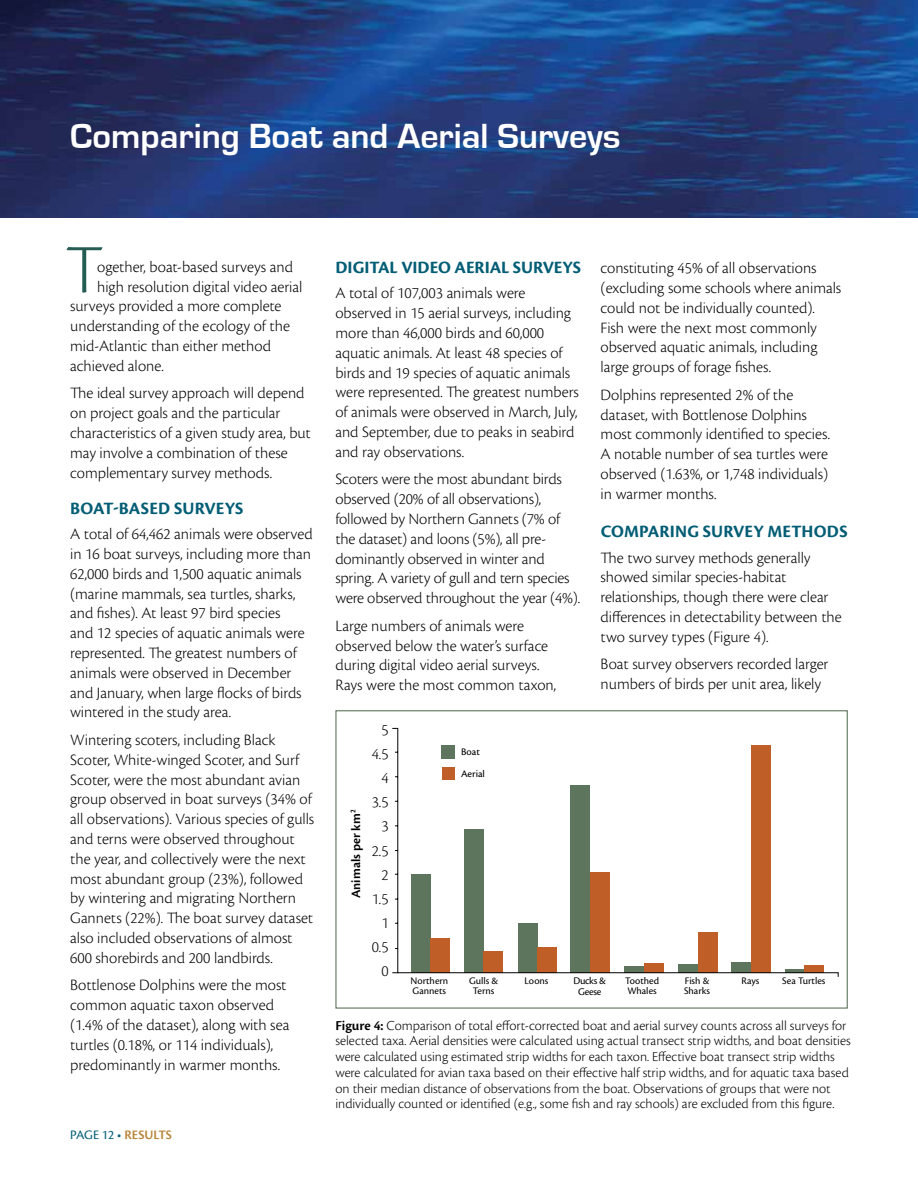
<style>
.page{position:relative;width:918px;height:1188px;background:#fff}
.page>*{position:absolute;margin:0;border:0;box-sizing:border-box;transform-origin:0 0}
.t1{font:300 72px "Cronos Pro";color:#245c54}
.t2{font:700 36px "Eurostile";color:#fff}
.t3{font:700 18px "Cronos Pro";letter-spacing:.005em;color:#035d75}
.t4{font:300 16.5px/19.8px "Cronos Pro";color:#000}
.t5{font:300 16.35px/24.2px "Cronos Pro";color:#000;text-align:center}
.t6{font:300 14.25px/15.8px "Cronos Pro";color:#000}
.t7{font:13.5px "Cronos Pro";letter-spacing:-.005em;color:#035d75}
.t8{font:600 13.35px "Cronos Pro";color:#000}
.t9{font:10.65px "Cronos Pro";letter-spacing:-.025em;color:#000}
.t10{font:10.35px "Cronos Pro";color:#000}
.t11{font:10.35px "Cronos Pro Capt";color:#000}
.s1{font-weight:600;color:#b9873d}
.s2{font-weight:600}
</style>
<div class="page">
<div style="left:335px;top:710px;width:513px;height:299px;border:1px solid #5d755c"></div>
<img style="left:0;top:0;width:918px;height:217px">
<svg style="left:392px;top:728px;width:447px;height:249px"></svg>
<div style="left:565px;top:976px;width:49px;height:23px;background:#fff"></div>
<h1 class="t2" style="left:70px;top:117px;width:552px">Comparing Boat and Aerial Surveys</h1>
<p class="t1" style="left:65px;top:228px;width:39px">T</p>
<p class="t4" style="left:97px;top:257px;width:197px">ogether, boat-based surveys and</p>
<p class="t4" style="left:97px;top:276px;width:207px">high resolution digital video aerial</p>
<p class="t4" style="left:70px;top:296px;width:213px">surveys provided a more complete</p>
<p class="t4" style="left:70px;top:316px;width:221px">understanding of the ecology of the</p>
<p class="t4" style="left:70px;top:336px;width:202px">mid-Atlantic than either method</p>
<p class="t4" style="left:70px;top:356px;width:95px">achieved alone.</p>
<p class="t4" style="left:70px;top:383px;width:242px">Te ideal survey approach will depend on project goals and the particular characteristics of a given study area, but may involve a combination of these complementary survey methods.</p>
<h4 class="t3" style="left:70px;top:498px;width:175px">BOAT-BASED SURVEYS</h4>
<p class="t4" style="left:70px;top:524px;width:244px">A total of 64,462 animals were observed in 16 boat surveys, including more than 62,000 birds and 1,500 aquatic animals (marine mammals, sea turtles, sharks, and fshes). At least 97 bird species<br>and 12 species of aquatic animals were represented. Te greatest numbers of animals were observed in December and January, when large focks of birds wintered in the study area.</p>
<p class="t4" style="left:70px;top:730px;width:246px">Wintering scoters, including Black Scoter, White-winged Scoter, and Surf Scoter, were the most abundant avian group observed in boat surveys (34% of all observations). Various species of gulls</p>
<h4 class="t3" style="left:335px;top:257px;width:247px">DIGITAL VIDEO AERIAL SURVEYS</h4>
<p class="t4" style="left:335px;top:283px;width:237px">A total of 107,003 animals were observed in 15 aerial surveys, including more than 46,000 birds and 60,000</p>
<p class="t4" style="left:335px;top:343px;width:229px">aquatic animals. At least 48 species of</p>
<p class="t4" style="left:335px;top:362px;width:245px">birds and 19 species of aquatic animals were represented. Te greatest numbers of animals were observed in March, July, and September, due to peaks in seabird and ray observations.</p>
<p class="t4" style="left:335px;top:469px;width:246px">Scoters were the most abundant birds observed (20% of all observations), followed by Northern Gannets (7% of the dataset) and loons (5%), all pre&shy;dominantly observed in winter and spring. A variety of gull and tern species were observed throughout the year (4%).</p>
<p class="t4" style="left:335px;top:616px;width:222px">Large numbers of animals were observed below the water’s surface during digital video aerial surveys.<br>Rays were the most common taxon,</p>
<p class="t5" style="left:381px;top:717px;width:9px">5</p>
<p class="t5" style="left:372px;top:742px;width:18px">4.5</p>
<p class="t11" style="left:461px;top:746px;width:20px">Boat</p>
<p class="t11" style="left:461px;top:768px;width:25px">Aerial</p>
<p class="t5" style="left:381px;top:766px;width:9px">4</p>
<p class="t5" style="left:372px;top:790px;width:18px">3.5</p>
<p class="t5" style="left:381px;top:814px;width:9px">3</p>
<p class="t8" style="left:348px;top:898px;width:90px;rotate:-90deg">Animals per km<sup>2</sup></p>
<p class="t4" style="left:70px;top:829px;width:226px">and terns were observed throughout</p>
<p class="t4" style="left:70px;top:849px;width:237px">the year, and collectively were the next</p>
<p class="t5" style="left:372px;top:838px;width:18px">2.5</p>
<p class="t4" style="left:70px;top:869px;width:234px">most abundant group (23%), followed</p>
<p class="t5" style="left:381px;top:863px;width:9px">2</p>
<p class="t4" style="left:70px;top:888px;width:227px">by wintering and migrating Northern</p>
<p class="t5" style="left:372px;top:887px;width:18px">1.5</p>
<p class="t4" style="left:601px;top:258px;width:242px">constituting 45% of all observations (excluding some schools where animals could not be individually counted).<br>Fish were the next most commonly observed aquatic animals, including large groups of forage fshes.</p>
<p class="t4" style="left:601px;top:385px;width:231px">Dolphins represented 2% of the dataset, with Bottlenose Dolphins most commonly identifed to species.<br>A notable number of sea turtles were</p>
<p class="t4" style="left:601px;top:464px;width:229px">observed (1.63%, or 1,748 individuals)</p>
<p class="t4" style="left:601px;top:484px;width:117px">in warmer months.</p>
<h4 class="t3" style="left:601px;top:521px;width:249px">COMPARING SURVEY METHODS</h4>
<p class="t4" style="left:601px;top:548px;width:243px">Te two survey methods generally showed similar species-habitat relationships, though there were clear diferences in detectability between the two survey types (Figure 4).</p>
<p class="t4" style="left:601px;top:654px;width:229px">Boat survey observers recorded larger numbers of birds per unit area, likely</p>
<p class="t4" style="left:70px;top:908px;width:245px">Gannets (22%). Te boat survey dataset also included observations of almost<br>600 shorebirds and 200 landbirds.</p>
<p class="t4" style="left:70px;top:975px;width:221px">Bottlenose Dolphins were the most common aquatic taxon observed (1.4% of the dataset), along with sea</p>
<p class="t4" style="left:70px;top:1035px;width:204px">turtles (0.18%, or 114 individuals),</p>
<p class="t4" style="left:70px;top:1055px;width:211px">predominantly in warmer months.</p>
<p class="t7" style="left:70px;top:1127px;width:103px">PAGE 12 • <span class="s1">RESULTS</span></p>
<p class="t5" style="left:381px;top:911px;width:9px">1</p>
<p class="t5" style="left:372px;top:935px;width:18px">0.5<br>0</p>
<p class="t10" style="left:410px;top:975px;width:39px">Northern</p>
<p class="t10" style="left:469px;top:975px;width:31px">Gulls &amp;</p>
<p class="t10" style="left:524px;top:975px;width:26px">Loons</p>
<p class="t10" style="left:568px;top:975px;width:43px">Waterfowl</p>
<p class="t9" style="left:573px;top:975px;width:34px">Ducks &amp;</p>
<p class="t10" style="left:625px;top:975px;width:36px">Toothed</p>
<p class="t10" style="left:685px;top:975px;width:26px">Fish &amp;</p>
<p class="t10" style="left:741px;top:975px;width:19px">Rays</p>
<p class="t10" style="left:782px;top:975px;width:45px">Sea Turtles</p>
<p class="t10" style="left:413px;top:985px;width:35px">Gannets</p>
<p class="t10" style="left:473px;top:985px;width:23px">Terns</p>
<p class="t9" style="left:578px;top:985px;width:25px">Geese</p>
<p class="t10" style="left:627px;top:985px;width:31px">Whales</p>
<p class="t10" style="left:684px;top:985px;width:27px">Sharks</p>
<p class="t6" style="left:335px;top:1017px;width:517px"><span class="s2">Figure 4:</span> Comparison of total efort-corrected boat and aerial survey counts across all surveys for selected taxa. Aerial densities were calculated using actual transect strip widths, and boat densities were calculated using estimated strip widths for each taxon. Efective boat transect strip widths were calculated for avian taxa based on their efective half strip widths, and for aquatic taxa based on their median distance of observations from the boat. Observations of groups that were not individually counted or identifed (e.g., some fsh and ray schools) are excluded from this fgure.</p>
</div>
